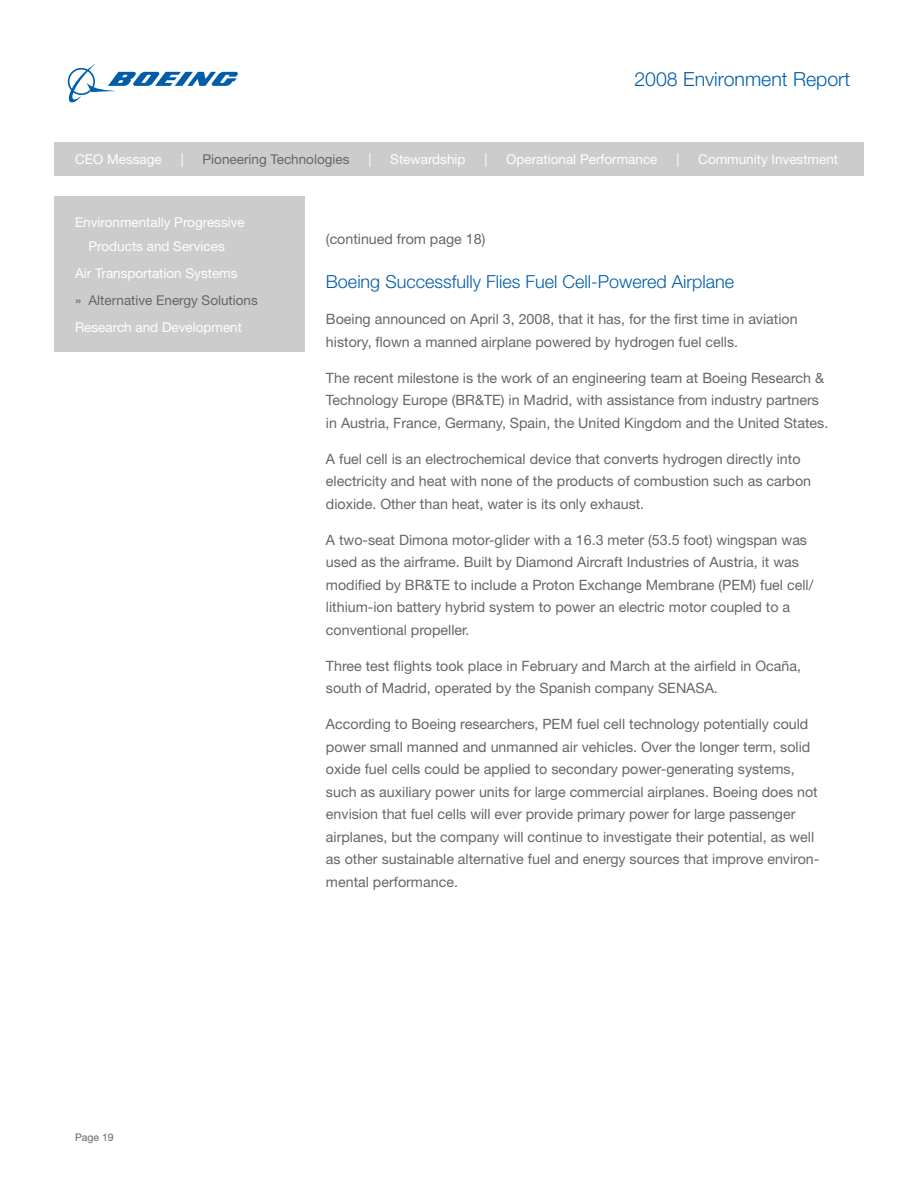
<style>
.page{position:relative;width:918px;height:1188px;background:#fff}
.page>*{position:absolute;margin:0;border:0;box-sizing:border-box;transform-origin:0 0}
.t1{font:300 19.5px "Helvetica Neue LT Std";color:#005daa}
.t2{font:300 18px "Helvetica Neue LT Std";color:#005daa}
.t3{font:14.25px/22.5px "Helvetica Neue LT Std";color:#666}
.t4{font:13.5px/24px "Helvetica Neue LT Std";color:#fff;text-align:center}
.t5{font:13.5px "Helvetica Neue LT Std";color:#666}
.t6{font:10.5px "Helvetica Neue LT Std";color:#666}
</style>
<div class="page">
<div style="left:54px;top:142px;width:810px;height:33px;background:#ccc"></div>
<svg style="left:68px;top:64px;width:170px;height:39px"></svg>
<div style="left:54px;top:196px;width:251px;height:156px;background:#ccc"></div>
<h1 class="t1" style="left:634px;top:67px;width:217px">2008 Environment Report</h1>
<p class="t4" style="left:75px;top:147px;width:88px">CEO Message</p>
<p class="t4" style="left:181px;top:147px;width:4px">|</p>
<p class="t5" style="left:203px;top:151px;width:149px">Pioneering Technologies</p>
<p class="t4" style="left:368px;top:147px;width:4px">|</p>
<p class="t4" style="left:390px;top:147px;width:77px">Stewardship</p>
<p class="t4" style="left:484px;top:147px;width:4px">|</p>
<p class="t4" style="left:506px;top:147px;width:153px">Operational Performance</p>
<p class="t4" style="left:676px;top:147px;width:4px">|</p>
<p class="t4" style="left:698px;top:147px;width:141px">Community Investment</p>
<p class="t4" style="left:75px;top:210px;width:171px">Environmentally Progressive<br>Products and Services</p>
<p class="t4" style="left:75px;top:261px;width:164px">Air Transportation Systems</p>
<p class="t5" style="left:75px;top:292px;width:184px">» Alternative Energy Solutions</p>
<p class="t4" style="left:75px;top:315px;width:169px">Research and Development</p>
<p class="t3" style="left:326px;top:228px;width:161px">(continued from page 18)</p>
<p class="t2" style="left:326px;top:271px;width:410px">Boeing Successfully Flies Fuel Cell-Powered Airplane</p>
<p class="t3" style="left:326px;top:308px;width:473px">Boeing announced on April 3, 2008, that it has, for the first time in aviation history, flown a manned airplane powered by hydrogen fuel cells.</p>
<p class="t3" style="left:326px;top:366px;width:504px">The recent milestone is the work of an engineering team at Boeing Research &amp;<br>Technology Europe (BR&amp;TE) in Madrid, with assistance from industry partners in Austria, France, Germany, Spain, the United Kingdom and the United States.</p>
<p class="t3" style="left:326px;top:447px;width:487px">A fuel cell is an electrochemical device that converts hydrogen directly into electricity and heat with none of the products of combustion such as carbon dioxide. Other than heat, water is its only exhaust.</p>
<p class="t3" style="left:326px;top:528px;width:489px">A two-seat Dimona motor-glider with a 16.3 meter (53.5 foot) wingspan was used as the airframe. Built by Diamond Aircraft Industries of Austria, it was modified by BR&amp;TE to include a Proton Exchange Membrane (PEM) fuel cell/ lithium-ion battery hybrid system to power an electric motor coupled to a conventional propeller.</p>
<p class="t3" style="left:326px;top:654px;width:477px">Three test flights took place in February and March at the airfield in Ocaña, south of Madrid, operated by the Spanish company SENASA.</p>
<p class="t3" style="left:326px;top:713px;width:495px">According to Boeing researchers, PEM fuel cell technology potentially could power small manned and unmanned air vehicles. Over the longer term, solid oxide fuel cells could be applied to secondary power-generating systems, such as auxiliary power units for large commercial airplanes. Boeing does not envision that fuel cells will ever provide primary power for large passenger airplanes, but the company will continue to investigate their potential, as well as other sustainable alternative fuel and energy sources that improve environ&shy;mental performance.</p>
<p class="t6" style="left:75px;top:1132px;width:40px">Page 19</p>
</div>
